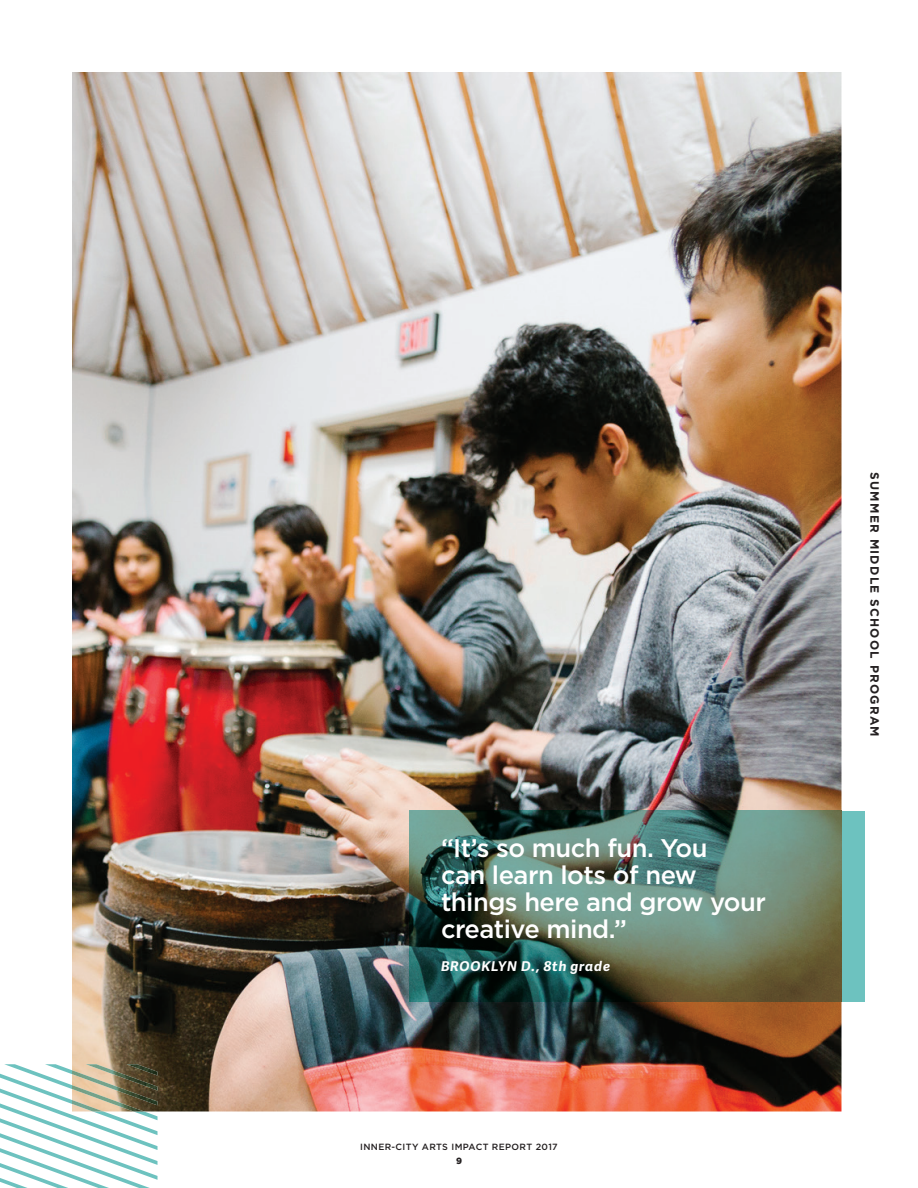
<style>
.page{position:relative;width:918px;height:1188px;background:#fff}
.page>*{position:absolute;margin:0;border:0;box-sizing:border-box;transform-origin:0 0}
.t1{font:500 25.5px/27px "Gotham";letter-spacing:-.02em;color:#fff}
.t2{font:italic 700 13.5px "Adelle Sans";letter-spacing:.06em;color:#fff}
.t3{font:700 12px "Gotham";letter-spacing:.1em;color:#231f20}
.t4{font:500 9px "Gotham";letter-spacing:.04em;color:#231f20}
.t5{font:900 9px "Gotham";color:#231f20}
</style>
<div class="page">
<img style="left:72px;top:72px;width:770px;height:1040px">
<div style="left:842px;top:811px;width:23px;height:191px;background:#6dc2bf"></div>
<img style="left:410px;top:811px;width:432px;height:191px">
<svg style="left:0;top:1064px;width:158px;height:124px"></svg>
<img style="left:72px;top:1070px;width:86px;height:35px">
<img style="left:86px;top:1064px;width:72px;height:26px">
<img style="left:126px;top:1064px;width:32px;height:12px">
<p class="t1" style="left:441px;top:835px;width:326px">“It’s so much fun. You<br>can learn lots of new things here and grow your creative mind.”</p>
<p class="t2" style="left:441px;top:957px;width:171px">BROOKLYN D., 8th grade</p>
<p class="t4" style="left:360px;top:1141px;width:199px">INNER-CITY ARTS IMPACT REPORT 2017</p>
<p class="t5" style="left:456px;top:1156px;width:7px">9</p>
<p class="t3" style="left:883px;top:472px;width:266px;rotate:90deg">SUMMER MIDDLE SCHOOL PROGRAM</p>
</div>
